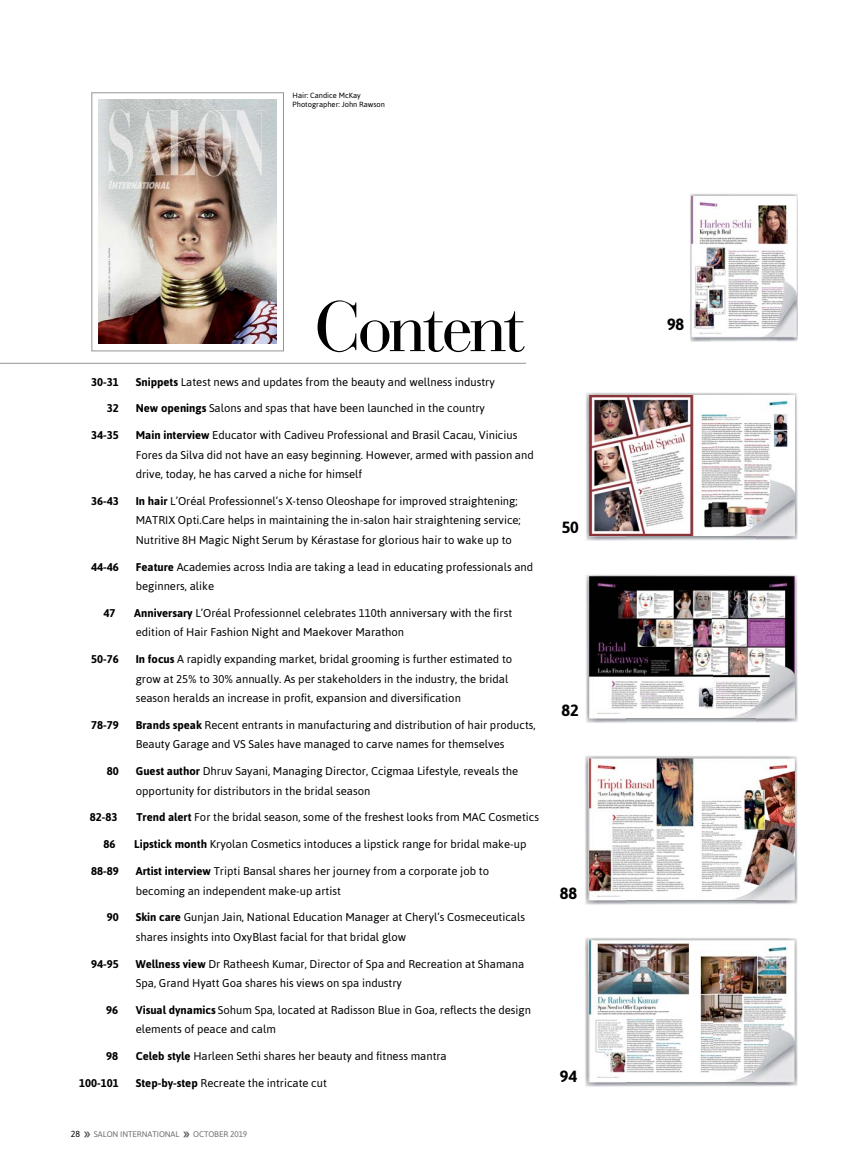
<style>
.page{position:relative;width:851px;height:1170px;background:#fff}
.page>*{position:absolute;margin:0;border:0;box-sizing:border-box;transform-origin:0 0}
.t1{font:75px "Bauer Bodoni BT";letter-spacing:-.03em;color:#000}
.t2{font:700 16.25px "Asap";letter-spacing:-.01em;color:#000}
.t3{font:11.25px/19.4px "Asap";color:#000}
.t4{font:700 11.25px "Asap";color:#000}
.t5{font:8.75px "Asap";color:#000}
.t6{font:8.12px "Asap";letter-spacing:-.01em;color:#6d6e71}
.t7{font:7.5px/8.8px "Asap";color:#000}
.s1{font-weight:700}
</style>
<div class="page">
<img style="left:99px;top:100px;width:177px;height:244px">
<hr style="left:0;top:363px;width:526px;height:1px;background:#939598">
<svg style="left:84px;top:1131px;width:6px;height:6px"></svg>
<svg style="left:183px;top:1131px;width:6px;height:6px"></svg>
<img style="left:690px;top:193px;width:107px;height:37px">
<img style="left:690px;top:230px;width:20px;height:112px">
<img style="left:776px;top:230px;width:21px;height:112px">
<img style="left:691px;top:196px;width:103px;height:141px">
<img style="left:585px;top:938px;width:212px;height:36px">
<img style="left:585px;top:974px;width:41px;height:112px">
<img style="left:755px;top:974px;width:42px;height:112px">
<img style="left:589px;top:940px;width:205px;height:141px">
<img style="left:585px;top:756px;width:212px;height:36px">
<img style="left:585px;top:792px;width:41px;height:113px">
<img style="left:755px;top:792px;width:42px;height:112px">
<img style="left:589px;top:758px;width:205px;height:141px">
<img style="left:586px;top:574px;width:211px;height:36px">
<img style="left:586px;top:610px;width:40px;height:113px">
<img style="left:755px;top:610px;width:42px;height:113px">
<img style="left:589px;top:577px;width:205px;height:140px">
<img style="left:586px;top:392px;width:211px;height:37px">
<img style="left:586px;top:429px;width:40px;height:112px">
<img style="left:755px;top:429px;width:42px;height:111px">
<img style="left:589px;top:395px;width:205px;height:141px">
<p class="t7" style="left:292px;top:91px;width:94px">Hair: Candice McKay<br>Photographer: John Rawson</p>
<h1 class="t1" style="left:315px;top:281px;width:212px">Content</h1>
<p class="t4" style="left:91px;top:375px;width:29px">30-31</p>
<p class="t3" style="left:136px;top:372px;width:360px"><span class="s1">Snippets</span> Latest news and updates from the beauty and wellness industry</p>
<p class="t4" style="left:107px;top:402px;width:14px">32</p>
<p class="t3" style="left:136px;top:398px;width:351px"><span class="s1">New openings</span> Salons and spas that have been launched in the country</p>
<p class="t4" style="left:91px;top:429px;width:29px">34-35</p>
<p class="t3" style="left:136px;top:425px;width:399px"><span class="s1">Main interview</span> Educator with Cadiveu Professional and Brasil Cacau, Vinicius<br>Fores da Silva did not have an easy beginning. However, armed with passion and drive, today, he has carved a niche for himself</p>
<p class="t4" style="left:91px;top:494px;width:29px">36-43</p>
<p class="t3" style="left:136px;top:491px;width:386px"><span class="s1">In hair</span> L’Oréal Professionnel’s X-tenso Oleoshape for improved straightening;<br>MATRIX Opti.Care helps in maintaining the in-salon hair straightening service;<br>Nutritive 8H Magic Night Serum by Kérastase for glorious hair to wake up to</p>
<p class="t4" style="left:91px;top:560px;width:29px">44-46</p>
<p class="t3" style="left:136px;top:557px;width:399px"><span class="s1">Feature</span> Academies across India are taking a lead in educating professionals and beginners, alike</p>
<p class="t4" style="left:103px;top:606px;width:14px">47</p>
<p class="t3" style="left:134px;top:603px;width:379px"><span class="s1">Anniversary</span> L’Oréal Professionnel celebrates 110th anniversary with the first edition of Hair Fashion Night and Maekover Marathon</p>
<p class="t4" style="left:91px;top:652px;width:29px">50-76</p>
<p class="t3" style="left:136px;top:649px;width:378px"><span class="s1">In focus</span> A rapidly expanding market, bridal grooming is further estimated to grow at 25% to 30% annually. As per stakeholders in the industry, the bridal season heralds an increase in profit, expansion and diversification</p>
<p class="t4" style="left:91px;top:718px;width:29px">78-79</p>
<p class="t3" style="left:136px;top:715px;width:401px"><span class="s1">Brands speak</span> Recent entrants in manufacturing and distribution of hair products,<br>Beauty Garage and VS Sales have managed to carve names for themselves</p>
<p class="t4" style="left:107px;top:764px;width:14px">80</p>
<p class="t3" style="left:136px;top:761px;width:384px"><span class="s1">Guest author</span> Dhruv Sayani, Managing Director, Ccigmaa Lifestyle, reveals the opportunity for distributors in the bridal season</p>
<p class="t4" style="left:90px;top:810px;width:29px">82-83</p>
<p class="t3" style="left:136px;top:807px;width:404px"><span class="s1">Trend alert</span> For the bridal season, some of the freshest looks from MAC Cosmetics</p>
<p class="t4" style="left:103px;top:837px;width:14px">86</p>
<p class="t3" style="left:134px;top:834px;width:393px"><span class="s1">Lipstick month</span> Kryolan Cosmetics intoduces a lipstick range for bridal make-up</p>
<p class="t4" style="left:91px;top:864px;width:29px">88-89</p>
<p class="t3" style="left:136px;top:861px;width:355px"><span class="s1">Artist interview</span> Tripti Bansal shares her journey from a corporate job to becoming an independent make-up artist</p>
<p class="t4" style="left:107px;top:910px;width:14px">90</p>
<p class="t3" style="left:136px;top:907px;width:390px"><span class="s1">Skin care</span> Gunjan Jain, National Education Manager at Cheryl’s Cosmeceuticals shares insights into OxyBlast facial for that bridal glow</p>
<p class="t4" style="left:91px;top:957px;width:29px">94-95</p>
<p class="t3" style="left:136px;top:953px;width:390px"><span class="s1">Wellness view</span> Dr Ratheesh Kumar, Director of Spa and Recreation at Shamana<br>Spa, Grand Hyatt Goa shares his views on spa industry</p>
<p class="t4" style="left:106px;top:1003px;width:14px">96</p>
<p class="t3" style="left:136px;top:1000px;width:396px"><span class="s1">Visual dynamics</span> Sohum Spa, located at Radisson Blue in Goa, reflects the design elements of peace and calm</p>
<p class="t4" style="left:106px;top:1049px;width:14px">98</p>
<p class="t3" style="left:136px;top:1046px;width:312px"><span class="s1">Celeb style</span> Harleen Sethi shares her beauty and fitness mantra</p>
<p class="t4" style="left:79px;top:1076px;width:41px">100-101</p>
<p class="t3" style="left:136px;top:1073px;width:192px"><span class="s1">Step-by-step</span> Recreate the intricate cut</p>
<p class="t5" style="left:71px;top:1128px;width:11px">28</p>
<p class="t6" style="left:94px;top:1129px;width:87px">SALON INTERNATIONAL</p>
<p class="t6" style="left:193px;top:1129px;width:56px">OCTOBER 2019</p>
<h2 class="t2" style="left:561px;top:517px;width:18px">50</h2>
<h2 class="t2" style="left:561px;top:700px;width:19px">82</h2>
<h2 class="t2" style="left:559px;top:884px;width:19px">88</h2>
<h2 class="t2" style="left:559px;top:1066px;width:19px">94</h2>
<h2 class="t2" style="left:667px;top:315px;width:18px">98</h2>
</div>
